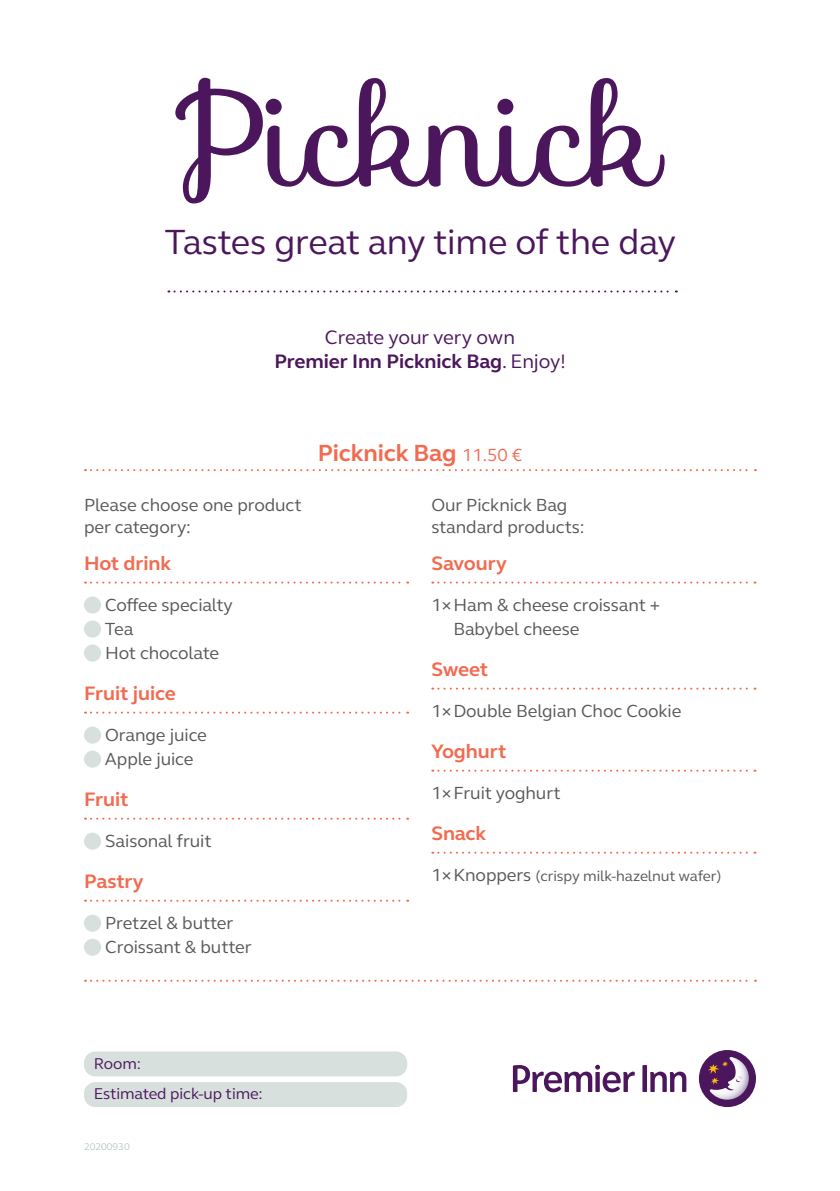
<style>
.page{position:relative;width:840px;height:1191px;background:#fff}
.page>*{position:absolute;margin:0;border:0;box-sizing:border-box;transform-origin:0 0}
.t1{font:36px "Premier Inn Sans";letter-spacing:-.005em;color:#4c165d}
.header_bag{font:700 24px "Premier Inn Sans";letter-spacing:-.005em;color:#f26b50}
.u2{font:700 20px "Premier Inn Sans";letter-spacing:-.005em;color:#f26b50}
.t2{font:20px/24px "Premier Inn Sans";letter-spacing:-.005em;color:#4c165d;text-align:center}
.List_thick_box{font:18px/24px "Premier Inn Sans";letter-spacing:-.005em;color:#57585a}
.Describtion{font:18px/21.6px "Premier Inn Sans";letter-spacing:-.005em;color:#57585a}
.t3{font:16px "Premier Inn Sans";letter-spacing:-.005em;color:#4c165d}
.List_thick_box-2{font:15px "Premier Inn Sans";letter-spacing:-.005em;color:#57585a}
.t4{font:10px "Premier Inn Sans";letter-spacing:-.005em;color:#b7c8c7}
.s1{font-weight:700}
.s2{font-weight:400;font-size:18px}
.s3{font-size:18px}
</style>
<div class="page">
<svg style="left:168px;top:290px;width:508px;height:2px"></svg>
<svg style="left:175px;top:78px;width:88px;height:125px"></svg>
<svg style="left:265px;top:99px;width:16px;height:16px"></svg>
<svg style="left:267px;top:78px;width:397px;height:109px"></svg>
<div style="left:84px;top:1051px;width:323px;height:25px;background:#d8e0de;border-radius:11px"></div>
<div style="left:84px;top:1082px;width:323px;height:25px;background:#d8e0de;border-radius:11px"></div>
<div style="left:698px;top:1050px;width:57px;height:57px;background:#4c165d;border-radius:50%"></div>
<img style="left:709px;top:1057px;width:39px;height:42px">
<svg style="left:512px;top:1064px;width:122px;height:28px"></svg>
<svg style="left:642px;top:1065px;width:44px;height:27px"></svg>
<svg style="left:85px;top:979px;width:670px;height:2px"></svg>
<svg style="left:85px;top:469px;width:670px;height:2px"></svg>
<svg style="left:432px;top:581px;width:323px;height:2px"></svg>
<svg style="left:432px;top:687px;width:323px;height:2px"></svg>
<svg style="left:432px;top:769px;width:323px;height:2px"></svg>
<svg style="left:432px;top:851px;width:323px;height:2px"></svg>
<svg style="left:85px;top:581px;width:323px;height:2px"></svg>
<svg style="left:85px;top:711px;width:323px;height:2px"></svg>
<svg style="left:85px;top:817px;width:323px;height:2px"></svg>
<svg style="left:85px;top:899px;width:323px;height:2px"></svg>
<div style="left:85px;top:597px;width:15px;height:15px;background:#d8e0de;border-radius:50%"></div>
<div style="left:84px;top:596px;width:17px;height:17px;border:2px solid #d8e0de;border-radius:50%"></div>
<div style="left:85px;top:621px;width:15px;height:15px;background:#d8e0de;border-radius:50%"></div>
<div style="left:84px;top:620px;width:17px;height:17px;border:2px solid #d8e0de;border-radius:50%"></div>
<div style="left:85px;top:645px;width:15px;height:15px;background:#d8e0de;border-radius:50%"></div>
<div style="left:84px;top:644px;width:17px;height:17px;border:2px solid #d8e0de;border-radius:50%"></div>
<div style="left:85px;top:727px;width:15px;height:15px;background:#d8e0de;border-radius:50%"></div>
<div style="left:84px;top:726px;width:17px;height:17px;border:2px solid #d8e0de;border-radius:50%"></div>
<div style="left:85px;top:751px;width:15px;height:15px;background:#d8e0de;border-radius:50%"></div>
<div style="left:84px;top:750px;width:17px;height:17px;border:2px solid #d8e0de;border-radius:50%"></div>
<div style="left:85px;top:833px;width:15px;height:15px;background:#d8e0de;border-radius:50%"></div>
<div style="left:84px;top:832px;width:17px;height:17px;border:2px solid #d8e0de;border-radius:50%"></div>
<div style="left:85px;top:915px;width:15px;height:15px;background:#d8e0de;border-radius:50%"></div>
<div style="left:84px;top:914px;width:17px;height:17px;border:2px solid #d8e0de;border-radius:50%"></div>
<div style="left:85px;top:939px;width:15px;height:15px;background:#d8e0de;border-radius:50%"></div>
<div style="left:84px;top:938px;width:17px;height:17px;border:2px solid #d8e0de;border-radius:50%"></div>
<p class="t1" style="left:164px;top:217px;width:513px">Tastes great any time of the day</p>
<p class="t2" style="left:274px;top:325px;width:292px">Create your very own<br><span class="s1">Premier Inn Picknick Bag</span>. Enjoy!</p>
<p class="Describtion" style="left:84px;top:493px;width:219px">Please choose one product per category:</p>
<p class="u2" style="left:84px;top:550px;width:88px">Hot drink</p>
<p class="List_thick_box" style="left:105px;top:592px;width:129px">Coffee specialty</p>
<p class="List_thick_box" style="left:105px;top:616px;width:30px">Tea</p>
<p class="List_thick_box" style="left:105px;top:640px;width:115px">Hot chocolate</p>
<p class="u2" style="left:84px;top:680px;width:93px">Fruit juice</p>
<p class="List_thick_box" style="left:105px;top:723px;width:103px">Orange juice</p>
<p class="List_thick_box" style="left:105px;top:747px;width:90px">Apple juice</p>
<p class="u2" style="left:84px;top:786px;width:46px">Fruit</p>
<p class="List_thick_box" style="left:105px;top:829px;width:108px">Saisonal fruit</p>
<p class="u2" style="left:84px;top:868px;width:61px">Pastry</p>
<p class="List_thick_box" style="left:105px;top:911px;width:130px">Pretzel &amp; butter</p>
<p class="List_thick_box" style="left:105px;top:935px;width:148px">Croissant &amp; butter</p>
<p class="header_bag" style="left:317px;top:436px;width:206px">Picknick Bag <span class="s2">11.50 €</span></p>
<p class="Describtion" style="left:431px;top:493px;width:155px">Our Picknick Bag standard products:</p>
<p class="u2" style="left:431px;top:550px;width:77px">Savoury</p>
<p class="List_thick_box" style="left:453px;top:592px;width:208px;text-indent:-22px">1×Ham &amp; cheese croissant +<br>Babybel cheese</p>
<p class="u2" style="left:431px;top:656px;width:58px">Sweet</p>
<p class="List_thick_box" style="left:431px;top:699px;width:251px">1×Double Belgian Choc Cookie</p>
<p class="u2" style="left:431px;top:738px;width:77px">Yoghurt</p>
<p class="List_thick_box" style="left:431px;top:781px;width:131px">1×Fruit yoghurt</p>
<p class="u2" style="left:431px;top:820px;width:56px">Snack</p>
<p class="List_thick_box-2" style="left:431px;top:866px;width:291px"><span class="s3">1×Knoppers</span> (crispy milk-hazelnut wafer)</p>
<p class="t3" style="left:94px;top:1052px;width:49px">Room:</p>
<p class="t3" style="left:94px;top:1083px;width:170px">Estimated pick-up time:</p>
<p class="t4" style="left:84px;top:1139px;width:47px">20200930</p>
</div>
